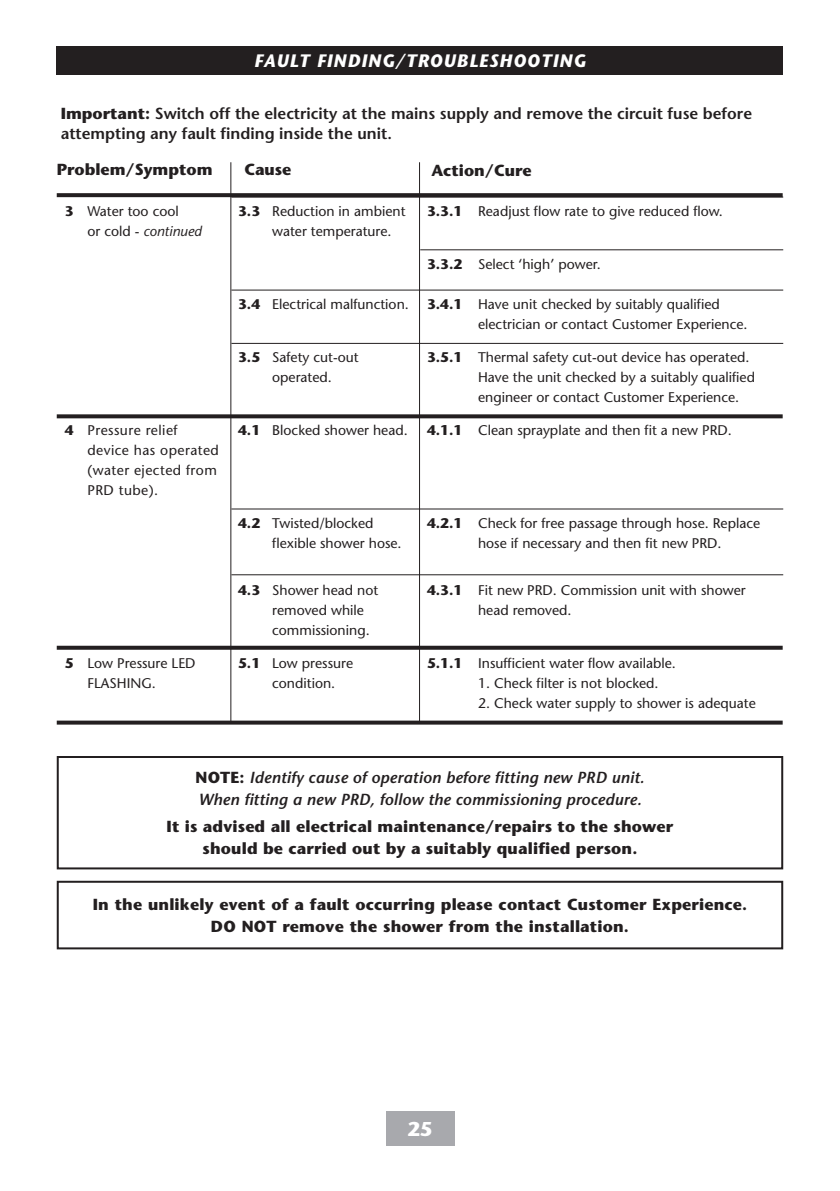
<style>
.page{position:relative;width:840px;height:1191px;background:#fff}
.page>*{position:absolute;margin:0;border:0;box-sizing:border-box;transform-origin:0 0}
.t1{font:700 20px "Stone Sans Std";color:#fff}
.t2{font:italic 700 18px "Stone Sans Std";letter-spacing:.05em;color:#fff}
._03_Body_text_8pt_IT{font:700 16px/22px "Stone Sans Std";letter-spacing:.01em;color:#231f20;text-align:center}
.t3{font:600 16px/20px "Stone Sans Std";color:#231f20}
.t4{font:italic 600 16px/22px "Stone Sans Std";letter-spacing:.01em;color:#231f20}
.t5{font:italic 700 16px "Stone Sans Std";color:#231f20}
.t6{font:500 14px/20px "Stone Sans Std";color:#231f20}
.t7{font:500 14px/20px "Stone Sans Std";letter-spacing:.03em;color:#231f20}
.s1{font-weight:700}
.s2{font-style:italic}
.s3{font-weight:700;font-style:normal}
</style>
<div class="page">
<div style="left:386px;top:1111px;width:68px;height:34px;background:#a8a9ad"></div>
<div style="left:57px;top:756px;width:725px;height:113px;border:2px solid #231f20"></div>
<div style="left:57px;top:880px;width:725px;height:69px;border:2px solid #231f20"></div>
<div style="left:57px;top:46px;width:725px;height:29px;background:#231f20"></div>
<hr style="left:231px;top:289px;width:551px;height:1px;background:#231f20">
<hr style="left:231px;top:343px;width:551px;height:1px;background:#231f20">
<hr style="left:231px;top:508px;width:551px;height:1px;background:#231f20">
<hr style="left:231px;top:574px;width:551px;height:1px;background:#231f20">
<hr style="left:420px;top:249px;width:362px;height:1px;background:#231f20">
<hr style="left:230px;top:162px;width:1px;height:560px;background:#231f20">
<hr style="left:419px;top:162px;width:1px;height:560px;background:#231f20">
<svg style="left:57px;top:193px;width:725px;height:4px;background:#2b2728"></svg>
<svg style="left:57px;top:414px;width:725px;height:4px;background:#353233"></svg>
<svg style="left:57px;top:646px;width:725px;height:4px;background:#302c2d"></svg>
<svg style="left:57px;top:720px;width:725px;height:4px;background:#444041"></svg>
<p class="t2" style="left:254px;top:50px;width:333px">FAULT FINDING/TROUBLESHOOTING</p>
<p class="t3" style="left:61px;top:103px;width:692px"><span class="s1">Important:</span> Switch off the electricity at the mains supply and remove the circuit fuse before attempting any fault finding inside the unit.</p>
<p class="_03_Body_text_8pt_IT" style="left:57px;top:159px;width:157px">Problem/Symptom</p>
<p class="_03_Body_text_8pt_IT" style="left:244px;top:159px;width:49px">Cause</p>
<p class="_03_Body_text_8pt_IT" style="left:431px;top:159px;width:102px">Action/Cure</p>
<p class="t5" style="left:61px;top:163px;width:143px">Problem/Symptom</p>
<p class="t5" style="left:247px;top:163px;width:45px">Cause</p>
<p class="t5" style="left:434px;top:163px;width:92px">Action/Cure</p>
<p class="t6" style="left:87px;top:201px;width:116px;text-indent:-23px"><span class="s1">3</span> Water too cool<br>or cold - <span class="s2">continued</span></p>
<p class="t6" style="left:272px;top:201px;width:135px;text-indent:-34px"><span class="s1">3.3</span> Reduction in ambient water temperature.</p>
<p class="t6" style="left:427px;top:201px;width:297px"><span class="s1">3.3.1</span> Readjust flow rate to give reduced flow.</p>
<p class="t6" style="left:427px;top:254px;width:175px"><span class="s1">3.3.2</span> Select ‘high’ power.</p>
<p class="t6" style="left:238px;top:294px;width:172px"><span class="s1">3.4</span> Electrical malfunction.</p>
<p class="t6" style="left:478px;top:294px;width:271px;text-indent:-51px"><span class="s1">3.4.1</span> Have unit checked by suitably qualified electrician or contact Customer Experience.</p>
<p class="t6" style="left:238px;top:347px;width:122px;text-align:center"><span class="s1">3.5</span> Safety cut-out operated.</p>
<p class="t6" style="left:478px;top:347px;width:278px;text-indent:-51px"><span class="s1">3.5.1</span> Thermal safety cut-out device has operated.<br>Have the unit checked by a suitably qualified engineer or contact Customer Experience.</p>
<p class="t7" style="left:87px;top:420px;width:133px;text-indent:-23px"><span class="s1">4</span> Pressure relief device has operated (water ejected from<br>PRD tube).</p>
<p class="t6" style="left:238px;top:420px;width:171px"><span class="s1">4.1</span> Blocked shower head.</p>
<p class="t6" style="left:427px;top:420px;width:306px"><span class="s1">4.1.1</span> Clean sprayplate and then fit a new PRD.</p>
<p class="t6" style="left:272px;top:513px;width:131px;text-indent:-34px"><span class="s1">4.2</span> Twisted/blocked flexible shower hose.</p>
<p class="t6" style="left:478px;top:513px;width:283px;text-indent:-51px"><span class="s1">4.2.1</span> Check for free passage through hose. Replace hose if necessary and then fit new PRD.</p>
<p class="t6" style="left:272px;top:580px;width:108px;text-indent:-34px"><span class="s1">4.3</span> Shower head not removed while commissioning.</p>
<p class="t6" style="left:478px;top:580px;width:269px;text-indent:-51px"><span class="s1">4.3.1</span> Fit new PRD. Commission unit with shower head removed.</p>
<p class="t6" style="left:87px;top:653px;width:110px;text-indent:-23px"><span class="s1">5</span> Low Pressure LED<br>FLASHING.</p>
<p class="t6" style="left:272px;top:653px;width:82px;text-indent:-34px"><span class="s1">5.1</span> Low pressure condition.</p>
<p class="t6" style="left:427px;top:653px;width:250px"><span class="s1">5.1.1</span> Insufficient water flow available.</p>
<p class="t6" style="left:478px;top:673px;width:182px">1. Check filter is not blocked.</p>
<p class="t6" style="left:478px;top:693px;width:279px">2. Check water supply to shower is adequate</p>
<p class="t4" style="left:195px;top:766px;width:450px"><span class="s3">NOTE:</span> Identify cause of operation before fitting new PRD unit.<br>When fitting a new PRD, follow the commissioning procedure.</p>
<p class="_03_Body_text_8pt_IT" style="left:166px;top:816px;width:508px">It is advised all electrical maintenance/repairs to the shower should be carried out by a suitably qualified person.</p>
<p class="_03_Body_text_8pt_IT" style="left:93px;top:893px;width:655px">In the unlikely event of a fault occurring please contact Customer Experience.</p>
<p class="_03_Body_text_8pt_IT" style="left:211px;top:915px;width:419px">DO NOT remove the shower from the installation.</p>
<h1 class="t1" style="left:407px;top:1117px;width:27px">25</h1>
</div>
